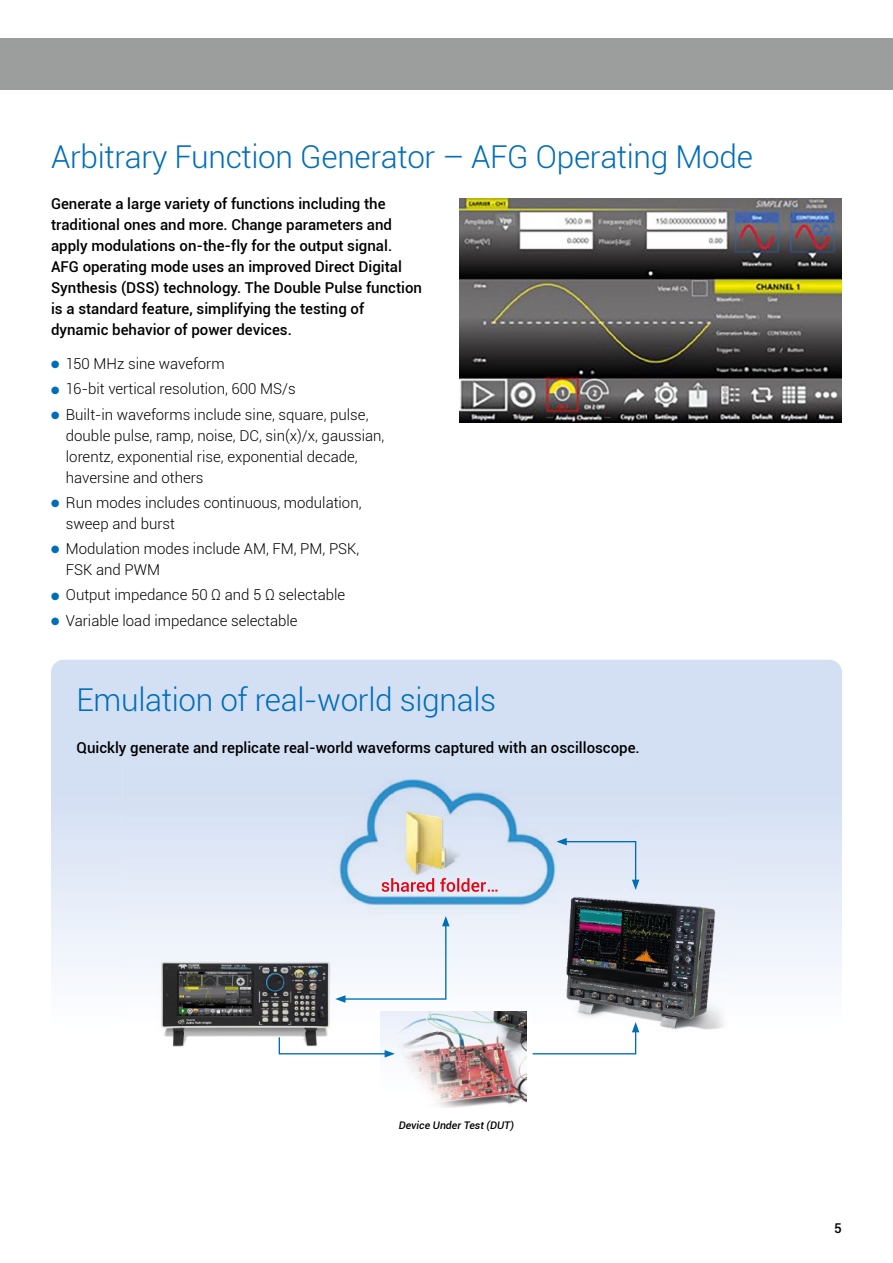
<style>
.page{position:relative;width:893px;height:1263px;background:#fff}
.page>*{position:absolute;margin:0;border:0;box-sizing:border-box;transform-origin:0 0}
.t1{font:300 31.5px "Roboto";letter-spacing:-.01em;color:#006db8}
.t2{font:500 15px/21px "Roboto";color:#000}
.t3{font:300 15px/21px "Roboto";color:#000}
.t4{font:500 13.5px "Roboto";color:#000}
.t5{font:italic 500 10.5px "Roboto";color:#000}
.s1{color:#006db8}
</style>
<div class="page">
<svg style="left:51px;top:660px;width:791px;height:313px;background:#d7e2f4"></svg>
<div style="left:0;top:38px;width:893px;height:51px;background:#9c9d9d"></div>
<img style="left:459px;top:198px;width:383px;height:225px">
<img style="left:405px;top:1060px;width:121px;height:48px">
<img style="left:123px;top:767px;width:506px;height:293px">
<img style="left:629px;top:767px;width:101px;height:288px">
<img style="left:123px;top:1059px;width:258px;height:1px">
<img style="left:526px;top:1059px;width:103px;height:44px">
<img style="left:382px;top:878px;width:115px;height:14px">
<img style="left:406px;top:812px;width:39px;height:63px">
<svg style="left:279px;top:1037px;width:116px;height:20px"></svg>
<svg style="left:533px;top:1022px;width:106px;height:32px"></svg>
<svg style="left:556px;top:838px;width:83px;height:52px;background:#d5e1f3"></svg>
<svg style="left:335px;top:916px;width:115px;height:87px"></svg>
<h1 class="t1" style="left:51px;top:135px;width:703px">Arbitrary Function Generator – AFG Operating Mode</h1>
<p class="t2" style="left:51px;top:193px;width:372px">Generate a large variety of functions including the traditional ones and more. Change parameters and apply modulations on-the-fly for the output signal.<br>AFG operating mode uses an improved Direct Digital Synthesis (DSS) technology. The Double Pulse function is a standard feature, simplifying the testing of dynamic behavior of power devices.</p>
<p class="t3" style="left:51px;top:353px;width:175px"><span class="s1">●</span> 150 MHz sine waveform</p>
<p class="t3" style="left:51px;top:378px;width:246px"><span class="s1">●</span> 16-bit vertical resolution, 600 MS/s</p>
<p class="t3" style="left:66px;top:403px;width:320px;text-indent:-15px"><span class="s1">●</span> Built-in waveforms include sine, square, pulse, double pulse, ramp, noise, DC, sin(x)/x, gaussian, lorentz, exponential rise, exponential decade, haversine and others</p>
<p class="t3" style="left:66px;top:491px;width:297px;text-indent:-15px"><span class="s1">●</span> Run modes includes continuous, modulation, sweep and burst</p>
<p class="t3" style="left:66px;top:538px;width:295px;text-indent:-15px"><span class="s1">●</span> Modulation modes include AM, FM, PM, PSK,<br>FSK and PWM</p>
<p class="t3" style="left:51px;top:584px;width:296px"><span class="s1">●</span> Output impedance 50 Ω and 5 Ω selectable</p>
<p class="t3" style="left:51px;top:609px;width:248px"><span class="s1">●</span> Variable load impedance selectable</p>
<h1 class="t1" style="left:77px;top:678px;width:421px">Emulation of real-world signals</h1>
<p class="t2" style="left:77px;top:736px;width:565px">Quickly generate and replicate real-world waveforms captured with an oscilloscope.</p>
<p class="t5" style="left:399px;top:1118px;width:117px">Device Under Test (DUT)</p>
<p class="t4" style="left:834px;top:1219px;width:9px">5</p>
</div>
